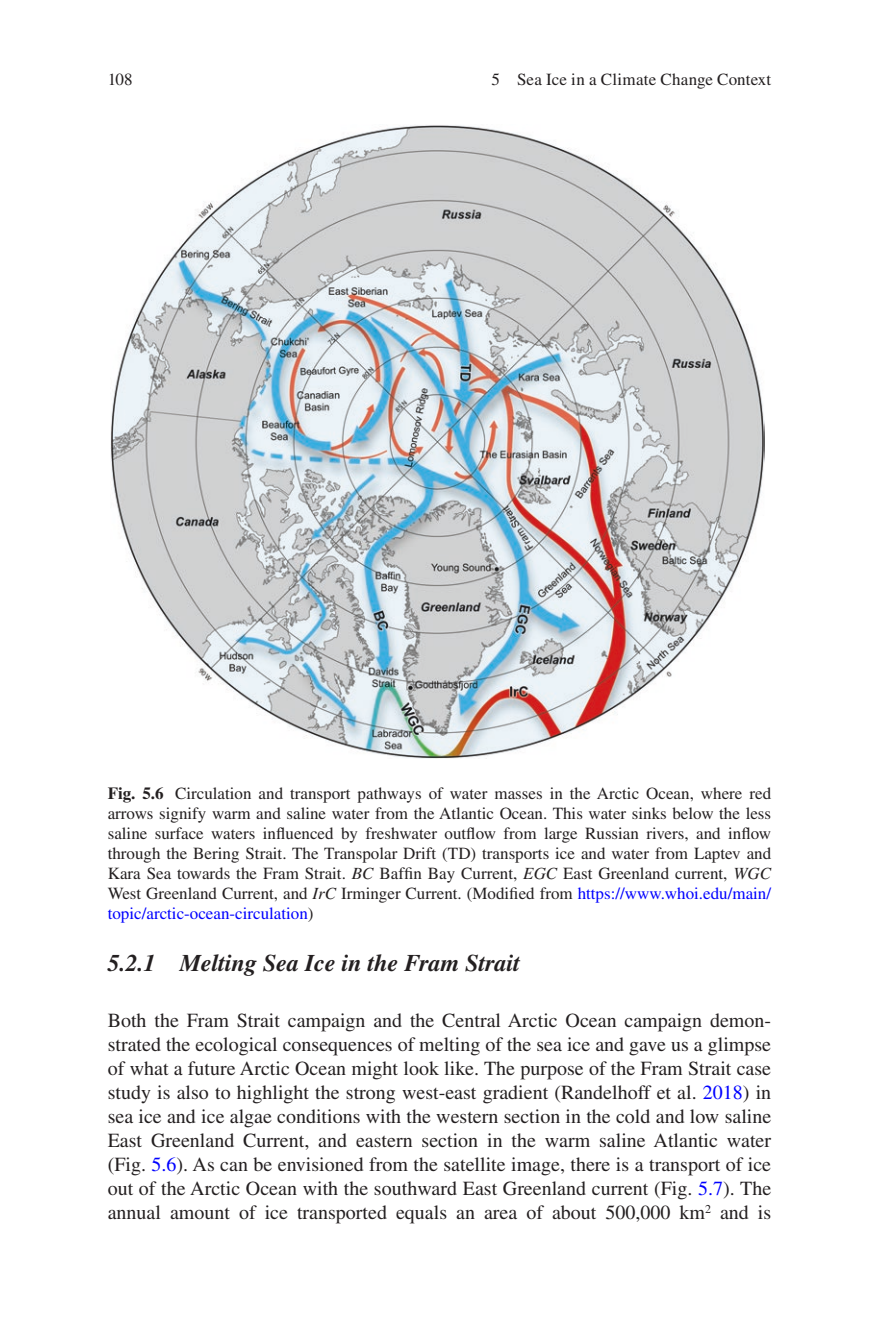
<style>
.page{position:relative;width:879px;height:1333px;background:#fff}
.page>*{position:absolute;margin:0;border:0;box-sizing:border-box;transform-origin:0 0}
.t1{font:italic 700 24px "Kfwcyr Times LT Std";color:#231f20}
.t2{font:20px/24px "Qtypsx Times LT Std";color:#231f20;text-align:justify}
.t3{font:17px/20px "Qtypsx Times LT Std";color:#231f20;text-align:justify}
.t4{font:17px "Cqxsqg Times LT Std";letter-spacing:.01em;color:#231f20}
.s1{font-family:"Khtrkn Times LT Std";font-weight:700}
.s2{font-family:"Sfclrd Times LT Std";font-style:italic}
.s3{color:#00f}
</style>
<div class="page">
<img style="left:110px;top:125px;width:654px;height:633px">
<p class="t3" style="left:108px;top:69px;width:27px">108</p>
<p class="t4" style="left:491px;top:70px;width:281px">5 Sea Ice in a Climate Change Context</p>
<p class="t3" style="left:108px;top:783px;width:665px"><span class="s1">Fig. 5.6</span> Circulation and transport pathways of water masses in the Arctic Ocean, where red arrows signify warm and saline water from the Atlantic Ocean. This water sinks below the less saline surface waters influenced by freshwater outflow from large Russian rivers, and inflow through the Bering Strait. The Transpolar Drift (TD) transports ice and water from Laptev and Kara Sea towards the Fram Strait. <span class="s2">BC</span> Baffin Bay Current, <span class="s2">EGC</span> East Greenland current, <span class="s2">WGC </span>West Greenland Current, and <span class="s2">IrC</span> Irminger Current. (Modified from <span class="s3">https://www.whoi.edu/main/ topic/arctic-ocean-circulation</span>)</p>
<p class="t1" style="left:108px;top:949px;width:414px">5.2.1 Melting Sea Ice in the Fram Strait</p>
<p class="t2" style="left:108px;top:1008px;width:665px">Both the Fram Strait campaign and the Central Arctic Ocean campaign demon&shy;strated the ecological consequences of melting of the sea ice and gave us a glimpse of what a future Arctic Ocean might look like. The purpose of the Fram Strait case study is also to highlight the strong west-east gradient (Randelhoff et al. <span class="s3">2018</span>) in sea ice and ice algae conditions with the western section in the cold and low saline East Greenland Current, and eastern section in the warm saline Atlantic water (Fig. <span class="s3">5.6</span>). As can be envisioned from the satellite image, there is a transport of ice out of the Arctic Ocean with the southward East Greenland current (Fig. <span class="s3">5.7</span>). The annual amount of ice transported equals an area of about 500,000 km<sup>2</sup> and is</p>
</div>
